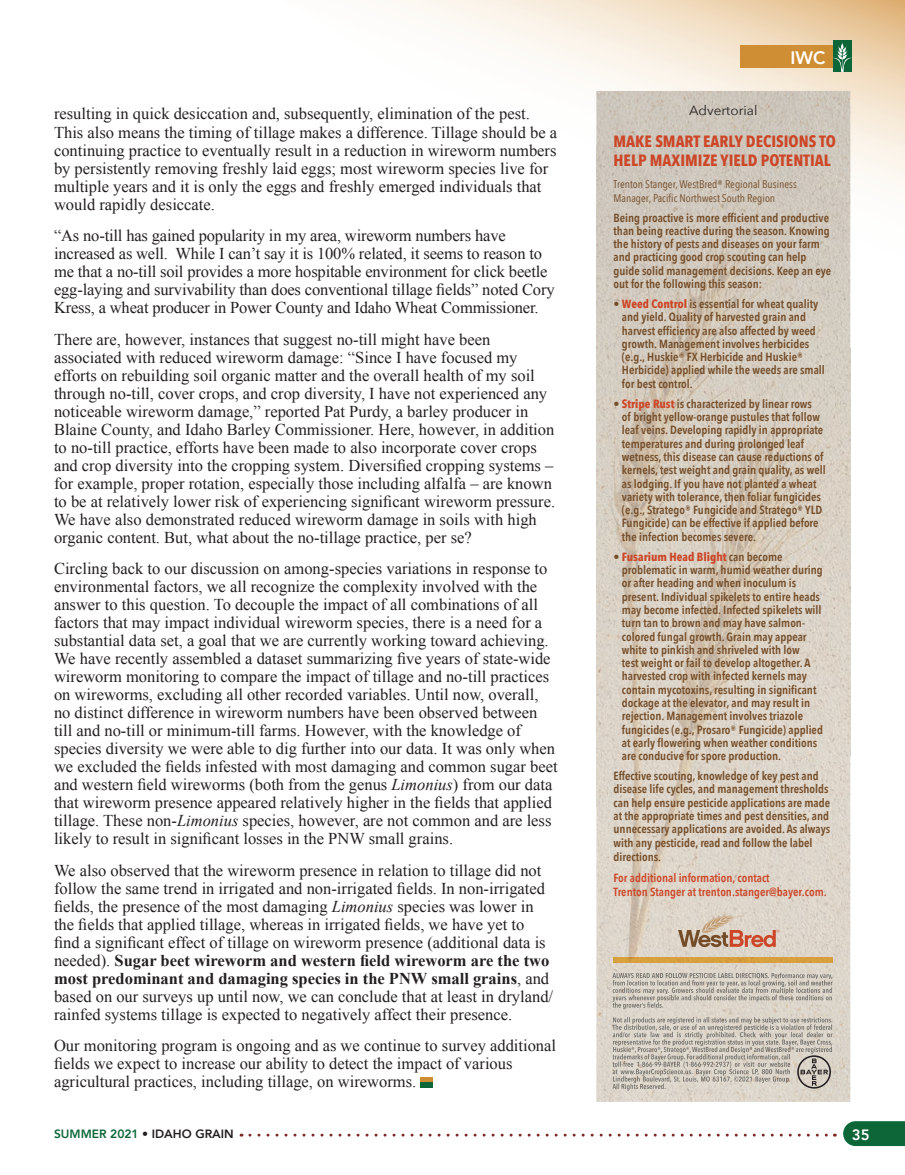
<style>
.page{position:relative;width:905px;height:1175px;background:#fff}
.page>*{position:absolute;margin:0;border:0;box-sizing:border-box;transform-origin:0 0}
.t1{font:800 18px "Avenir";color:#fff}
.t2{font:16.5px/18px "Times New Roman";color:#231f20}
.t3{font:700 16.2px/19.5px "Avenir Next Condensed";color:#cc4627}
.t4{font:800 15px "Avenir";color:#fff}
.t5{font:13.35px "Avenir Next";color:#231f20}
.t6{font:800 12px "Avenir";color:#231f20}
.t7{font:600 11.85px/13.4px "Avenir Next Condensed";color:#744c27}
.t8{font:600 11.85px/14.2px "Avenir Next Condensed";color:#cc4627}
.t9{font:11.1px/13.4px "Avenir Next Condensed";color:#744c27}
.s1{font-style:italic}
.s2{font-weight:700}
.s3{font-weight:700;color:#cc4627}
.s4{color:#0c6638}
</style>
<div class="page">
<svg style="left:383px;top:0;width:521px;height:369px"></svg>
<div style="left:740px;top:46px;width:99px;height:22px;background:#cf8e34"></div>
<div style="left:832px;top:40px;width:19px;height:32px;background:#0c6638"></div>
<svg style="left:832px;top:42px;width:19px;height:30px"></svg>
<svg style="left:843px;top:1121px;width:61px;height:25px;background:#186e43"></svg>
<svg style="left:250px;top:1133px;width:585px;height:3px"></svg>
<div style="left:420px;top:1076px;width:12px;height:6px;background:#cf8e34"></div>
<div style="left:420px;top:1082px;width:12px;height:6px;background:#0c6638"></div>
<img style="left:596px;top:958px;width:152px;height:143px">
<img style="left:596px;top:91px;width:50px;height:55px">
<img style="left:646px;top:91px;width:204px;height:55px">
<img style="left:748px;top:146px;width:102px;height:955px">
<img style="left:596px;top:146px;width:153px;height:812px">
<svg style="left:678px;top:915px;width:101px;height:32px;background:#cbad9a"></svg>
<img style="left:612px;top:972px;width:220px;height:8px">
<img style="left:612px;top:980px;width:220px;height:21px">
<img style="left:612px;top:1002px;width:51px;height:7px">
<img style="left:612px;top:1017px;width:220px;height:7px">
<img style="left:612px;top:1024px;width:220px;height:29px">
<img style="left:612px;top:1053px;width:178px;height:8px">
<img style="left:612px;top:1061px;width:178px;height:22px">
<img style="left:612px;top:1083px;width:53px;height:7px">
<svg style="left:797px;top:1055px;width:34px;height:33px"></svg>
<img style="left:613px;top:959px;width:219px;height:3px">
<img style="left:613px;top:958px;width:219px;height:1px">
<p class="t2" style="left:54px;top:105px;width:504px">resulting in quick desiccation and, subsequently, elimination of the pest.<br>This also means the timing of tillage makes a difference. Tillage should be a continuing practice to eventually result in a reduction in wireworm numbers by persistently removing freshly laid eggs; most wireworm species live for multiple years and it is only the eggs and freshly emerged individuals that would rapidly desiccate.</p>
<p class="t2" style="left:54px;top:226px;width:502px">“As no-till has gained popularity in my area, wireworm numbers have increased as well. While I can’t say it is 100% related, it seems to reason to me that a no-till soil provides a more hospitable environment for click beetle egg-laying and survivability than does conventional tillage fields” noted Cory Kress, a wheat producer in Power County and Idaho Wheat Commissioner.</p>
<p class="t2" style="left:54px;top:330px;width:502px">There are, however, instances that suggest no-till might have been associated with reduced wireworm damage: “Since I have focused my efforts on rebuilding soil organic matter and the overall health of my soil through no-till, cover crops, and crop diversity, I have not experienced any noticeable wireworm damage,” reported Pat Purdy, a barley producer in Blaine County, and Idaho Barley Commissioner. Here, however, in addition to no-till practice, efforts have been made to also incorporate cover crops and crop diversity into the cropping system. Diversified cropping systems – for example, proper rotation, especially those including alfalfa – are known to be at relatively lower risk of experiencing significant wireworm pressure.<br>We have also demonstrated reduced wireworm damage in soils with high organic content. But, what about the no-tillage practice, per se?</p>
<p class="t2" style="left:54px;top:559px;width:505px">Circling back to our discussion on among-species variations in response to environmental factors, we all recognize the complexity involved with the answer to this question. To decouple the impact of all combinations of all factors that may impact individual wireworm species, there is a need for a substantial data set, a goal that we are currently working toward achieving.<br>We have recently assembled a dataset summarizing five years of state-wide wireworm monitoring to compare the impact of tillage and no-till practices on wireworms, excluding all other recorded variables. Until now, overall, no distinct difference in wireworm numbers have been observed between till and no-till or minimum-till farms. However, with the knowledge of species diversity we were able to dig further into our data. It was only when we excluded the fields infested with most damaging and common sugar beet and western field wireworms (both from the genus <span class="s1">Limonius</span>) from our data that wireworm presence appeared relatively higher in the fields that applied tillage. These non-<span class="s1">Limonius</span> species, however, are not common and are less likely to result in significant losses in the PNW small grains.</p>
<p class="t2" style="left:54px;top:861px;width:500px">We also observed that the wireworm presence in relation to tillage did not follow the same trend in irrigated and non-irrigated fields. In non-irrigated fields, the presence of the most damaging <span class="s1">Limonius</span> species was lower in the fields that applied tillage, whereas in irrigated fields, we have yet to find a significant effect of tillage on wireworm presence (additional data is needed). <span class="s2">Sugar beet wireworm and western field wireworm are the two most predominant and damaging species in the PNW small grains</span>, and based on our surveys up until now, we can conclude that at least in dryland/ rainfed systems tillage is expected to negatively affect their presence.</p>
<p class="t2" style="left:54px;top:1036px;width:503px">Our monitoring program is ongoing and as we continue to survey additional fields we expect to increase our ability to detect the impact of various agricultural practices, including tillage, on wireworms.</p>
<p class="t1" style="left:790px;top:43px;width:36px">IWC</p>
<p class="t5" style="left:689px;top:99px;width:70px">Advertorial</p>
<p class="t3" style="left:613px;top:131px;width:224px">MAKE SMART EARLY DECISIONS TO<br>HELP MAXIMIZE YIELD POTENTIAL</p>
<p class="t9" style="left:613px;top:177px;width:185px">Trenton Stanger, WestBred® Regional Business<br>Manager, Pacific Northwest South Region</p>
<p class="t7" style="left:613px;top:210px;width:219px">Being proactive is more efficient and productive than being reactive during the season. Knowing the history of pests and diseases on your farm and practicing good crop scouting can help guide solid management decisions. Keep an eye out for the following this season:</p>
<p class="t7" style="left:622px;top:297px;width:204px;text-indent:-8px">• <span class="s3">Weed Control</span> is essential for wheat quality and yield. Quality of harvested grain and harvest efficiency are also affected by weed growth. Management involves herbicides (e.g., Huskie® FX Herbicide and Huskie® Herbicide) applied while the weeds are small for best control.</p>
<p class="t7" style="left:622px;top:396px;width:205px;text-indent:-8px">• <span class="s3">Stripe Rust</span> is characterized by linear rows<br>of bright yellow-orange pustules that follow leaf veins. Developing rapidly in appropriate temperatures and during prolonged leaf wetness, this disease can cause reductions of kernels, test weight and grain quality, as well as lodging. If you have not planted a wheat variety with tolerance, then foliar fungicides (e.g., Stratego® Fungicide and Stratego® YLD Fungicide) can be effective if applied before the infection becomes severe.</p>
<p class="t7" style="left:622px;top:549px;width:202px;text-indent:-8px">• <span class="s3">Fusarium Head Blight</span> can become problematic in warm, humid weather during or after heading and when inoculum is present. Individual spikelets to entire heads may become infected. Infected spikelets will turn tan to brown and may have salmon&shy;colored fungal growth. Grain may appear white to pinkish and shriveled with low<br>test weight or fail to develop altogether. A harvested crop with infected kernels may contain mycotoxins, resulting in significant dockage at the elevator, and may result in rejection. Management involves triazole fungicides (e.g., Prosaro® Fungicide) applied at early flowering when weather conditions are conducive for spore production.</p>
<p class="t7" style="left:613px;top:769px;width:218px">Effective scouting, knowledge of key pest and disease life cycles, and management thresholds can help ensure pesticide applications are made at the appropriate times and pest densities, and unnecessary applications are avoided. As always with any pesticide, read and follow the label directions.</p>
<p class="t8" style="left:613px;top:870px;width:215px">For additional information, contact<br>Trenton Stanger at trenton.stanger@bayer.com.</p>
<p class="t6" style="left:54px;top:1124px;width:181px"><span class="s4">SUMMER 2021</span> • IDAHO GRAIN</p>
<p class="t4" style="left:851px;top:1122px;width:19px">35</p>
</div>
